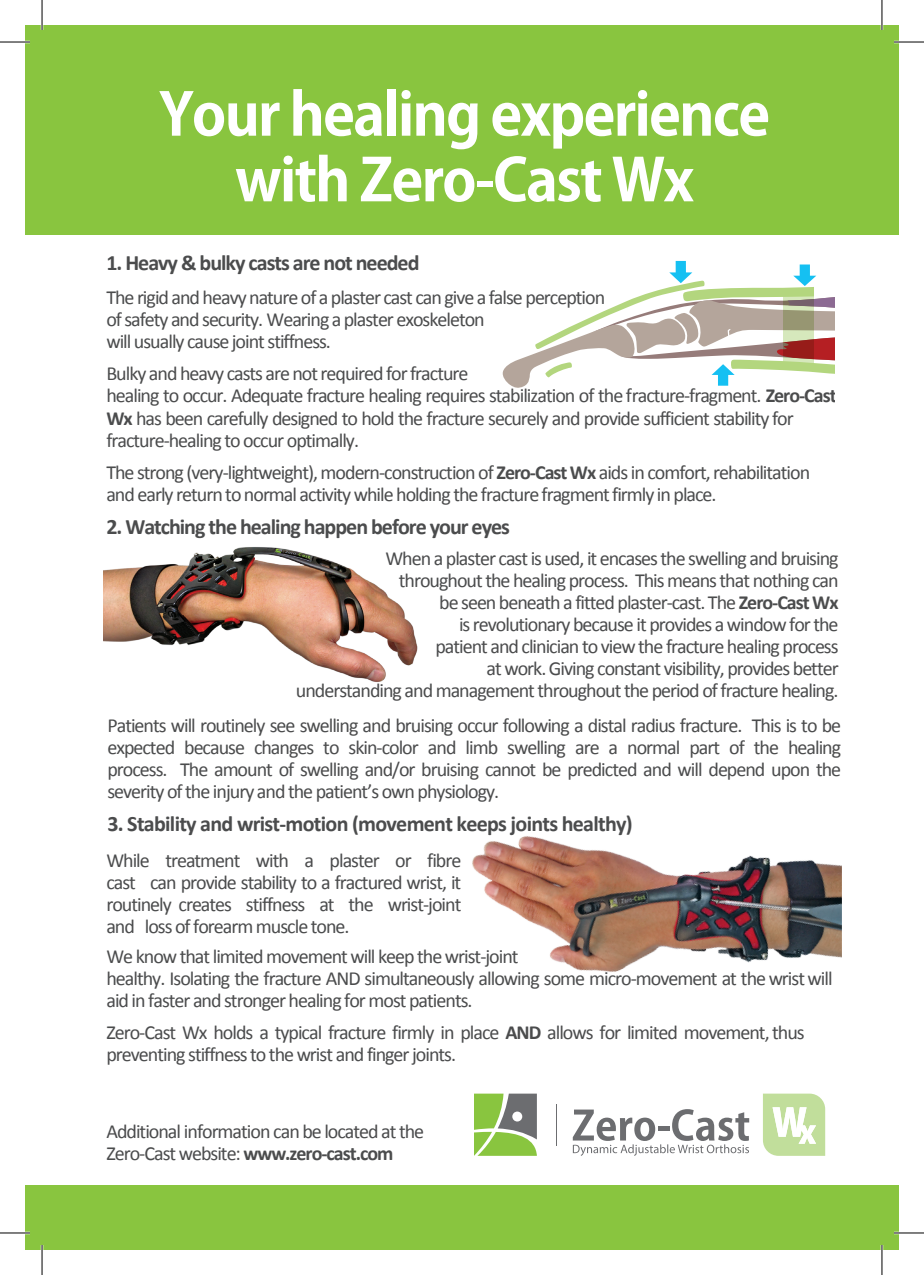
<style>
.page{position:relative;width:924px;height:1275px;background:#fff}
.page>*{position:absolute;margin:0;border:0;box-sizing:border-box;transform-origin:0 0}
.t1{font:700 58px/65.6px "Koz Go Pro";letter-spacing:-.03em;color:#fff;text-align:center}
.t2{font:700 22px "Calibri";letter-spacing:-.045em;color:#4b4c4d}
.t3{font:20px/22px "Calibri";letter-spacing:-.05em;color:#4b4c4d}
.s1{font-weight:700}
</style>
<div class="page">
<div style="left:25px;top:25px;width:873px;height:210px;background:#89c53f"></div>
<div style="left:25px;top:1185px;width:873px;height:65px;background:#89c53f"></div>
<img style="left:103px;top:547px;width:315px;height:135px">
<hr style="left:556px;top:1104px;width:1px;height:41px;background:#6c6d70">
<svg style="left:474px;top:1093px;width:62px;height:62px;background:#92b36b"></svg>
<svg style="left:763px;top:1093px;width:61px;height:62px"></svg>
<svg style="left:572px;top:1109px;width:176px;height:46px"></svg>
<svg style="left:502px;top:261px;width:332px;height:127px"></svg>
<hr style="left:0;top:41px;width:30px;height:2px;background:#fff">
<hr style="left:893px;top:41px;width:30px;height:2px;background:#fff">
<hr style="left:0;top:1231px;width:30px;height:3px;background:#fff">
<hr style="left:893px;top:1231px;width:30px;height:3px;background:#fff">
<hr style="left:41px;top:0;width:2px;height:30px;background:#fff">
<hr style="left:41px;top:1245px;width:2px;height:30px;background:#fff">
<hr style="left:880px;top:0;width:2px;height:30px;background:#fff">
<hr style="left:880px;top:1245px;width:2px;height:30px;background:#fff">
<hr style="left:0;top:42px;width:30px;height:1px;background:#000">
<hr style="left:893px;top:42px;width:30px;height:1px;background:#000">
<hr style="left:0;top:1232px;width:30px;height:1px;background:#000">
<hr style="left:893px;top:1232px;width:30px;height:1px;background:#000">
<hr style="left:42px;top:0;width:1px;height:30px;background:#000">
<hr style="left:42px;top:1245px;width:1px;height:30px;background:#000">
<hr style="left:881px;top:0;width:1px;height:30px;background:#000">
<hr style="left:881px;top:1245px;width:1px;height:30px;background:#000">
<img style="left:472px;top:836px;width:369px;height:136px">
<h1 class="t1" style="left:159px;top:85px;width:612px">Your healing experience with Zero-Cast Wx</h1>
<p class="t2" style="left:106px;top:248px;width:314px">1. Heavy &amp; bulky casts are not needed</p>
<p class="t3" style="left:106px;top:287px;width:500px">The rigid and heavy nature of a plaster cast can give a false perception of safety and security. Wearing a plaster exoskeleton<br>will usually cause joint stiffness.</p>
<p class="t3" style="left:106px;top:363px;width:731px">Bulky and heavy casts are not required for fracture<br>healing to occur. Adequate fracture healing requires stabilization of the fracture-fragment. <span class="s1">Zero-Cast Wx</span> has been carefully designed to hold the fracture securely and provide sufficient stability for fracture-healing to occur optimally.</p>
<p class="t3" style="left:106px;top:461px;width:705px">The strong (very-lightweight), modern-construction of <span class="s1">Zero-Cast Wx</span> aids in comfort, rehabilitation and early return to normal activity while holding the fracture fragment firmly in place.</p>
<p class="t2" style="left:106px;top:512px;width:405px">2. Watching the healing happen before your eyes</p>
<p class="t3" style="left:296px;top:547px;width:544px;text-align:right">When a plaster cast is used, it encases the swelling and bruising<br>throughout the healing process. This means that nothing can<br>be seen beneath a fitted plaster-cast. The <span class="s1">Zero-Cast Wx<br></span>is revolutionary because it provides a window for the<br>patient and clinician to view the fracture healing process<br>at work. Giving constant visibility, provides better<br>understanding and management throughout the period of fracture healing.</p>
<p class="t3" style="left:107px;top:714px;width:735px;text-align:justify">Patients will routinely see swelling and bruising occur following a distal radius fracture. This is to be expected because changes to skin-color and limb swelling are a normal part of the healing process. The amount of swelling and/or bruising cannot be predicted and will depend upon the severity of the injury and the patient’s own physiology.</p>
<p class="t2" style="left:107px;top:810px;width:526px">3. Stability and wrist-motion (movement keeps joints healthy)</p>
<p class="t3" style="left:106px;top:849px;width:356px;text-align:justify">While treatment with a plaster or fibre cast can provide stability to a fractured wrist, it routinely creates stiffness at the wrist-joint and loss of forearm muscle tone.</p>
<p class="t3" style="left:106px;top:945px;width:727px">We know that limited movement will keep the wrist-joint<br>healthy. Isolating the fracture AND simultaneously allowing some micro-movement at the wrist will aid in faster and stronger healing for most patients.</p>
<p class="t3" style="left:106px;top:1021px;width:699px">Zero-Cast Wx holds a typical fracture firmly in place <span class="s1">AND</span> allows for limited movement, thus preventing stiffness to the wrist and finger joints.</p>
<p class="t3" style="left:106px;top:1120px;width:319px">Additional information can be located at the<br>Zero-Cast website: <span class="s1">www.zero-cast.com</span></p>
</div>
